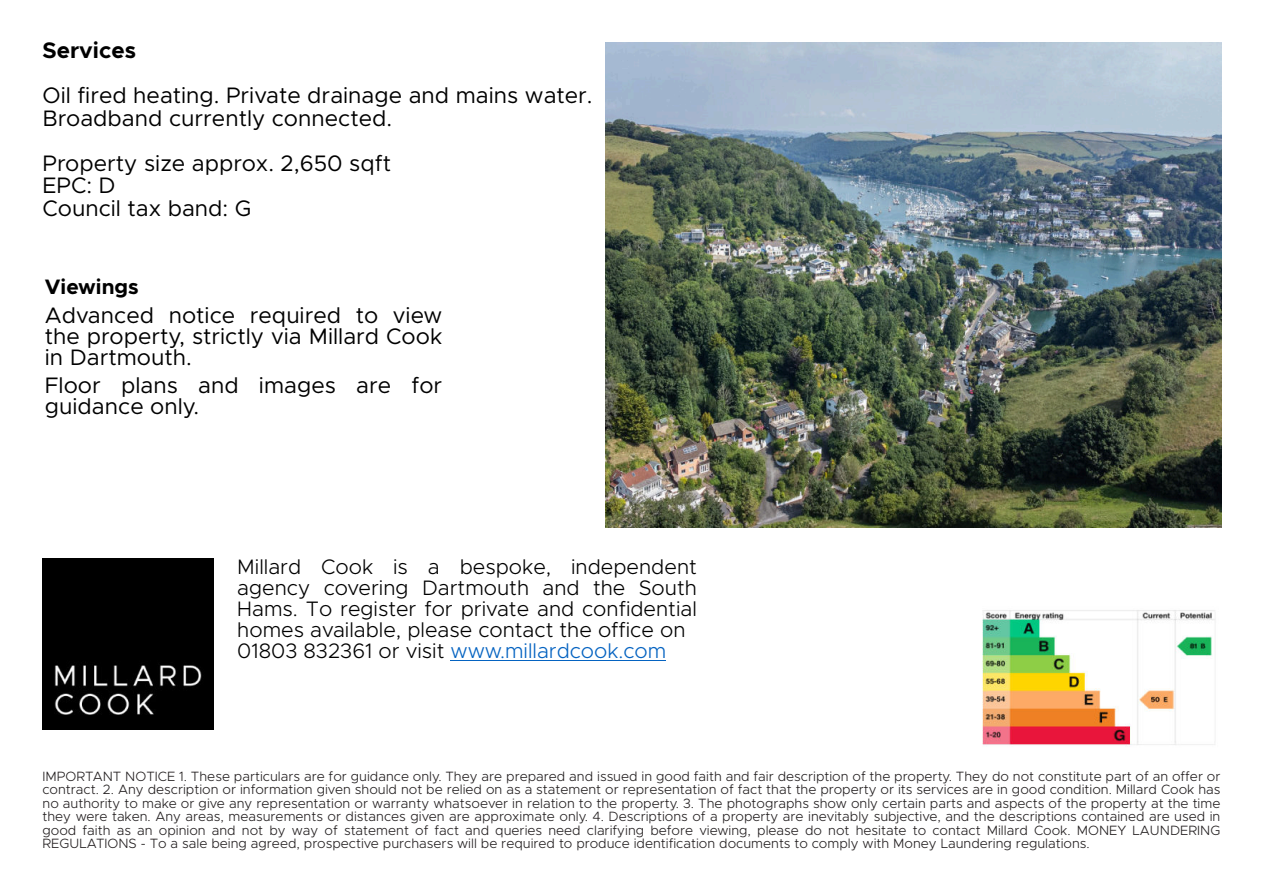
<style>
.page{position:relative;width:1263px;height:893px;background:#fff}
.page>*{position:absolute;margin:0;border:0;box-sizing:border-box;transform-origin:0 0}
.t1{font:22.5px/22.5px "Metropolis";color:#000}
.t2{font:700 22.5px "Metropolis";color:#000}
.t3{font:300 21px/21px "Metropolis";color:#000}
.t4{font:700 21px "Metropolis";color:#000}
.t5{font:300 13.5px/13.5px "Metropolis";color:#211d1e;text-align:justify}
.s1{color:#0563c1}
</style>
<div class="page">
<hr style="left:450px;top:660px;width:216px;height:1px;background:#0563c1">
<img style="left:43px;top:559px;width:170px;height:171px">
<img style="left:982px;top:610px;width:234px;height:137px">
<img style="left:606px;top:42px;width:615px;height:485px">
<h1 class="t2" style="left:43px;top:40px;width:95px">Services</h1>
<h1 class="t1" style="left:43px;top:85px;width:552px">Oil fired heating. Private drainage and mains water.<br>Broadband currently connected.</h1>
<h1 class="t1" style="left:43px;top:153px;width:350px">Property size approx. 2,650 sqft<br>EPC: D<br>Council tax band: G</h1>
<h2 class="t4" style="left:45px;top:278px;width:95px">Viewings</h2>
<h1 class="t1" style="left:45px;top:306px;width:399px;line-height:21px;text-align:justify">Advanced notice required to view the property, strictly via Millard Cook in Dartmouth.</h1>
<h1 class="t1" style="left:45px;top:376px;width:399px;line-height:21px">Floor plans and images are for guidance only.</h1>
<h2 class="t3" style="left:237px;top:557px;width:461px">Millard Cook is a bespoke, independent agency covering Dartmouth and the South Hams. To register for private and confidential homes available, please contact the office on 01803 832361 or visit <span class="s1">www.millardcook.com</span></h2>
<p class="t5" style="left:43px;top:770px;width:1179px">IMPORTANT NOTICE 1. These particulars are for guidance only. They are prepared and issued in good faith and fair description of the property. They do not constitute part of an offer or contract. 2. Any description or information given should not be relied on as a statement or representation of fact that the property or its services are in good condition. Millard Cook has no authority to make or give any representation or warranty whatsoever in relation to the property. 3. The photographs show only certain parts and aspects of the property at the time they were taken. Any areas, measurements or distances given are approximate only. 4. Descriptions of a property are inevitably subjective, and the descriptions contained are used in good faith as an opinion and not by way of statement of fact and queries need clarifying before viewing, please do not hesitate to contact Millard Cook. MONEY LAUNDERING REGULATIONS - To a sale being agreed, prospective purchasers will be required to produce identification documents to comply with Money Laundering regulations.</p>
</div>
